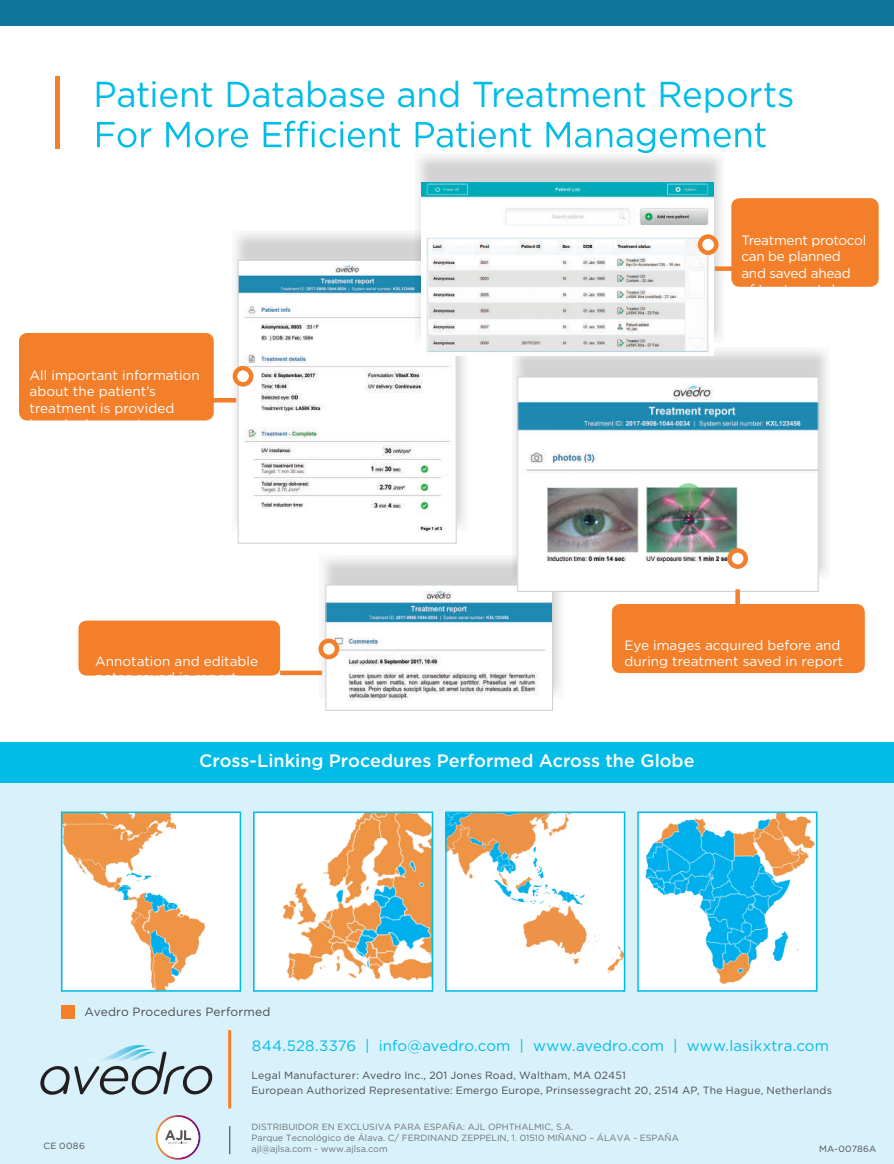
<style>
.page{position:relative;width:894px;height:1164px;background:#fff}
.page>*{position:absolute;margin:0;border:0;box-sizing:border-box;transform-origin:0 0}
.t1{font:36px "Gotham";letter-spacing:-.005em;color:#02bce8}
.t2{font:500 18px "Gotham";color:#fff}
.t3{font:15px "Gotham";letter-spacing:.005em;color:#02bce8}
.t4{font:13.5px/16.5px "Gotham";color:#fff}
.t5{font:13.5px/16.5px "Gotham";letter-spacing:-.02em;color:#fff}
.t6{font:12px "Gotham";letter-spacing:.015em;color:#4b4c4d}
.t7{font:10.5px/15px "Gotham";letter-spacing:.02em;color:#4b4c4d}
.t8{font:9px/10.8px "Gotham";color:#6c7376}
.t9{font:9px "Gotham";letter-spacing:.04em;color:#4b4c4d}
</style>
<div class="page">
<div style="left:0;top:765px;width:893px;height:398px;background:#d9f1fa"></div>
<div style="left:55px;top:76px;width:5px;height:73px;background:#f47f2a"></div>
<svg style="left:97px;top:121px;width:668px;height:32px"></svg>
<div style="left:0;top:0;width:893px;height:26px;background:#10779c"></div>
<svg style="left:232px;top:233px;width:233px;height:297px"></svg>
<img style="left:239px;top:262px;width:215px;height:270px">
<div style="left:237px;top:260px;width:219px;height:283px;border:1px solid #d1d2d4"></div>
<svg style="left:320px;top:558px;width:241px;height:138px;fill:#dadada"></svg>
<img style="left:327px;top:586px;width:224px;height:115px">
<div style="left:325px;top:584px;width:228px;height:127px;border:1px solid #d1d2d4"></div>
<svg style="left:511px;top:350px;width:316px;height:228px;fill:#d8d8d8"></svg>
<img style="left:519px;top:378px;width:297px;height:212px">
<div style="left:517px;top:376px;width:301px;height:216px;border:1px solid #d1d2d4"></div>
<div style="left:19px;top:333px;width:195px;height:87px;background:#f47f2a;border-radius:8px"></div>
<div style="left:78px;top:620px;width:202px;height:55px;background:#f47f2a;border-radius:8px"></div>
<div style="left:611px;top:604px;width:253px;height:69px;background:#f47f2a;border-radius:8px"></div>
<svg style="left:674px;top:483px;width:28px;height:28px"></svg>
<svg style="left:415px;top:156px;width:307px;height:186px;fill:#d9d9d9"></svg>
<img style="left:421px;top:182px;width:292px;height:173px">
<svg style="left:321px;top:640px;width:16px;height:17px"></svg>
<div style="left:318px;top:638px;width:21px;height:21px;border:4px solid #f47f2a;border-radius:50%"></div>
<div style="left:280px;top:670px;width:42px;height:5px;background:#f47f2a"></div>
<div style="left:727px;top:548px;width:20px;height:21px;border:4px solid #f47f2a;border-radius:50%"></div>
<hr style="left:735px;top:589px;width:4px;height:53px;background:#f47f2a">
<div style="left:235px;top:368px;width:16px;height:16px;background:#fff;border-radius:50%"></div>
<div style="left:233px;top:366px;width:20px;height:20px;border:4px solid #f47f2a;border-radius:50%"></div>
<hr style="left:194px;top:398px;width:42px;height:4px;background:#f47f2a">
<svg style="left:699px;top:236px;width:17px;height:17px"></svg>
<div style="left:697px;top:234px;width:21px;height:21px;border:4px solid #f47f2a;border-radius:50%"></div>
<div style="left:714px;top:266px;width:42px;height:5px;background:#f47f2a"></div>
<div style="left:731px;top:198px;width:147px;height:89px;background:#f47f2a;border-radius:8px"></div>
<img style="left:64px;top:814px;width:174px;height:174px">
<div style="left:61px;top:811px;width:180px;height:180px;border:2px solid #02bce8"></div>
<div style="left:256px;top:814px;width:174px;height:174px;background:#fff"></div>
<img style="left:282px;top:814px;width:148px;height:169px">
<div style="left:253px;top:811px;width:180px;height:180px;border:2px solid #02bce8"></div>
<div style="left:448px;top:972px;width:174px;height:16px;background:#fff"></div>
<img style="left:448px;top:814px;width:174px;height:158px">
<div style="left:445px;top:811px;width:180px;height:180px;border:2px solid #02bce8"></div>
<div style="left:640px;top:814px;width:174px;height:174px;background:#fff"></div>
<img style="left:645px;top:814px;width:169px;height:169px">
<div style="left:637px;top:811px;width:180px;height:180px;border:2px solid #02bce8"></div>
<div style="left:61px;top:1004px;width:13px;height:14px;background:#f47f2a"></div>
<div style="left:0;top:742px;width:893px;height:41px;background:#02bce8"></div>
<svg style="left:40px;top:1045px;width:172px;height:49px"></svg>
<hr style="left:228px;top:1030px;width:3px;height:78px;background:#f47f2a">
<svg style="left:229px;top:1126px;width:1px;height:28px"></svg>
<svg style="left:156px;top:1115px;width:44px;height:44px"></svg>
<h1 class="t1" style="left:94px;top:71px;width:702px">Patient Database and Treatment Reports</h1>
<p class="t4" style="left:30px;top:366px;width:171px">All important information about the patient’s treatment is provided</p>
<p class="t4" style="left:95px;top:652px;width:164px">Annotation and editable notes saved in report.</p>
<p class="t5" style="left:741px;top:231px;width:126px">Treatment protocol can be planned and saved ahead</p>
<p class="t4" style="left:624px;top:636px;width:220px">Eye images acquired before and during treatment saved in report</p>
<h2 class="t2" style="left:199px;top:749px;width:496px">Cross-Linking Procedures Performed Across the Globe</h2>
<p class="t6" style="left:85px;top:1003px;width:187px">Avedro Procedures Performed</p>
<p class="t9" style="left:44px;top:1140px;width:43px">CE 0086</p>
<p class="t3" style="left:252px;top:1036px;width:578px">844.528.3376 | info@avedro.com | www.avedro.com | www.lasikxtra.com</p>
<p class="t7" style="left:251px;top:1067px;width:581px">Legal Manufacturer: Avedro Inc., 201 Jones Road, Waltham, MA 02451<br>European Authorized Representative: Emergo Europe, Prinsessegracht 20, 2514 AP, The Hague, Netherlands</p>
<p class="t8" style="left:251px;top:1121px;width:429px">DISTRIBUIDOR EN EXCLUSIVA PARA ESPAÑA: AJL OPHTHALMIC, S.A.<br>Parque Tecnológico de Álava. C/ FERDINAND ZEPPELIN, 1. 01510 MIÑANO – ÁLAVA - ESPAÑA ajl@ajlsa.com - www.ajlsa.com</p>
<p class="t9" style="left:818px;top:1143px;width:59px">MA-00786A</p>
</div>
